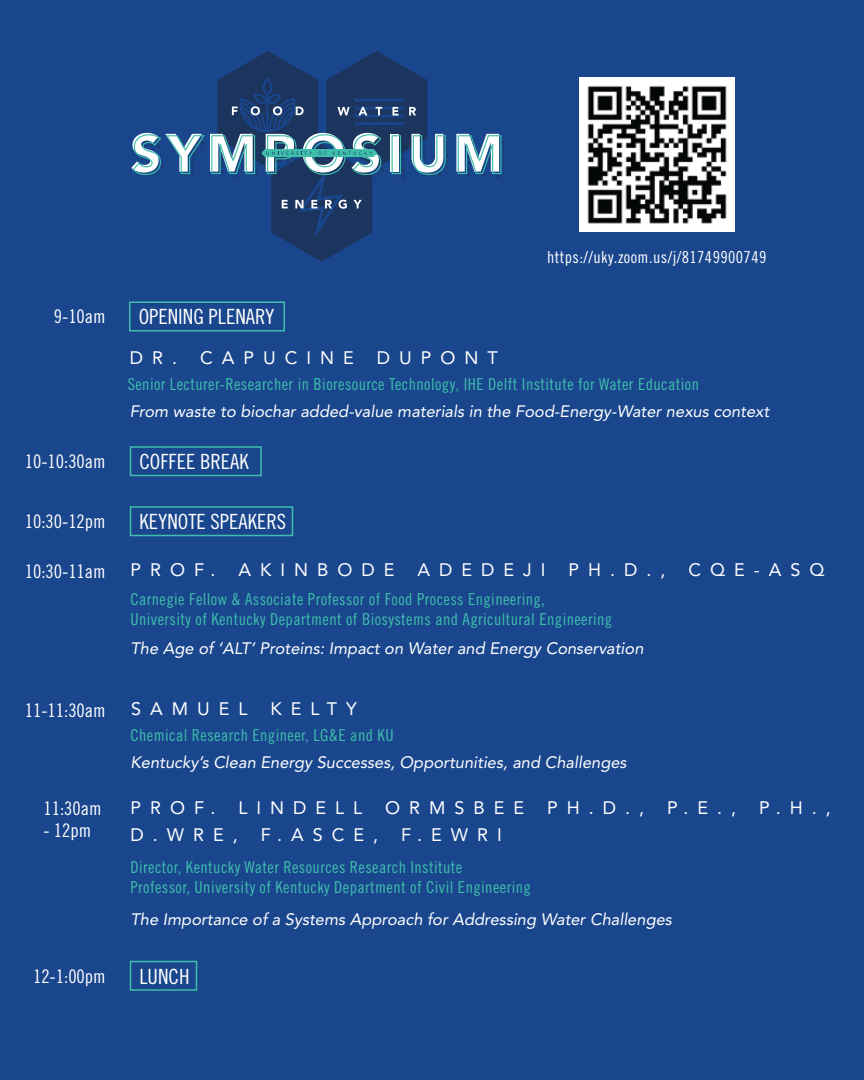
<style>
.page{position:relative;width:864px;height:1080px;background:#fff}
.page>*{position:absolute;margin:0;border:0;box-sizing:border-box;transform-origin:0 0}
.t1{font:21px "Trade Gothic LT Pro Cn 18";color:#fff}
.t2{font:18.75px "Trade Gothic LT Pro Cn 18";color:#fff}
.t3{font:18px "Avenir LT Std";letter-spacing:.5em;color:#fff}
.t4{font:16.5px/19.8px "Trade Gothic LT Pro Cn 18";letter-spacing:.025em;color:#3fbeac}
.t5{font:italic 16.5px "Avenir LT Std";color:#fff}
.t6{font:16.5px "Trade Gothic LT Pro Cn 18";letter-spacing:.025em;color:#fff}
</style>
<div class="page">
<div style="left:0;top:0;width:863px;height:1079px;background:#19468d"></div>
<svg style="left:456px;top:134px;width:49px;height:44px"></svg>
<svg style="left:131px;top:51px;width:318px;height:211px"></svg>
<div style="left:129px;top:302px;width:156px;height:30px;border:2px solid #3fbeac"></div>
<div style="left:130px;top:446px;width:132px;height:30px;border:2px solid #3fbeac"></div>
<div style="left:130px;top:506px;width:163px;height:30px;border:2px solid #3fbeac"></div>
<div style="left:130px;top:961px;width:67px;height:30px;border:2px solid #3fbeac"></div>
<img style="left:580px;top:77px;width:154px;height:155px">
<p class="t2" style="left:54px;top:306px;width:53px">9-10am</p>
<p class="t1" style="left:139px;top:304px;width:137px">OPENING PLENARY</p>
<p class="t3" style="left:130px;top:348px;width:226px">DR. CAPUCINE</p>
<p class="t3" style="left:377px;top:348px;width:123px">DUPONT</p>
<p class="t6" style="left:547px;top:247px;width:221px">https://uky.zoom.us/j/81749900749</p>
<p class="t4" style="left:128px;top:374px;width:573px">Senior Lecturer-Researcher in Bioresource Technology, IHE Delft Institute for Water Education</p>
<p class="t5" style="left:130px;top:401px;width:641px">From waste to biochar added-value materials in the Food-Energy-Water nexus context</p>
<p class="t2" style="left:25px;top:450px;width:83px">10-10:30am</p>
<p class="t1" style="left:139px;top:449px;width:111px">COFFEE BREAK</p>
<p class="t2" style="left:25px;top:510px;width:83px">10:30-12pm</p>
<p class="t1" style="left:139px;top:509px;width:148px">KEYNOTE SPEAKERS</p>
<p class="t2" style="left:25px;top:560px;width:83px">10:30-11am</p>
<p class="t3" style="left:131px;top:559px;width:86px">PROF.</p>
<p class="t3" style="left:238px;top:559px;width:158px">AKINBODE</p>
<p class="t3" style="left:417px;top:559px;width:130px">ADEDEJI</p>
<p class="t3" style="left:568px;top:559px;width:99px">PH.D.,</p>
<p class="t3" style="left:689px;top:559px;width:138px">CQE-ASQ</p>
<p class="t4" style="left:130px;top:589px;width:483px">Carnegie Fellow &amp; Associate Professor of Food Process Engineering,<br>University of Kentucky Department of Biosystems and Agricultural Engineering</p>
<p class="t5" style="left:130px;top:638px;width:515px">The Age of ‘ALT’ Proteins: Impact on Water and Energy Conservation</p>
<p class="t2" style="left:25px;top:699px;width:83px">11-11:30am</p>
<p class="t3" style="left:131px;top:699px;width:118px">SAMUEL</p>
<p class="t3" style="left:271px;top:699px;width:88px">KELTY</p>
<p class="t5" style="left:130px;top:752px;width:498px">Kentucky’s Clean Energy Successes, Opportunities, and Challenges</p>
<p class="t4" style="left:130px;top:725px;width:265px">Chemical Research Engineer, LG&amp;E and KU</p>
<p class="t2" style="left:43px;top:797px;width:60px">11:30am</p>
<p class="t2" style="left:43px;top:819px;width:49px">- 12pm</p>
<p class="t3" style="left:130px;top:798px;width:86px">PROF.</p>
<p class="t3" style="left:238px;top:798px;width:125px">LINDELL</p>
<p class="t3" style="left:385px;top:798px;width:141px">ORMSBEE</p>
<p class="t3" style="left:547px;top:798px;width:99px">PH.D.,</p>
<p class="t3" style="left:667px;top:798px;width:71px">P.E.,</p>
<p class="t3" style="left:759px;top:798px;width:73px">P.H.,</p>
<p class="t3" style="left:130px;top:825px;width:109px">D.WRE,</p>
<p class="t3" style="left:261px;top:825px;width:119px">F.ASCE,</p>
<p class="t3" style="left:401px;top:825px;width:102px">F.EWRI</p>
<p class="t4" style="left:130px;top:857px;width:402px">Director, Kentucky Water Resources Research Institute<br>Professor, University of Kentucky Department of Civil Engineering</p>
<p class="t5" style="left:130px;top:910px;width:543px">The Importance of a Systems Approach for Addressing Water Challenges</p>
<p class="t2" style="left:33px;top:965px;width:74px">12-1:00pm</p>
<p class="t1" style="left:139px;top:964px;width:52px">LUNCH</p>
</div>
